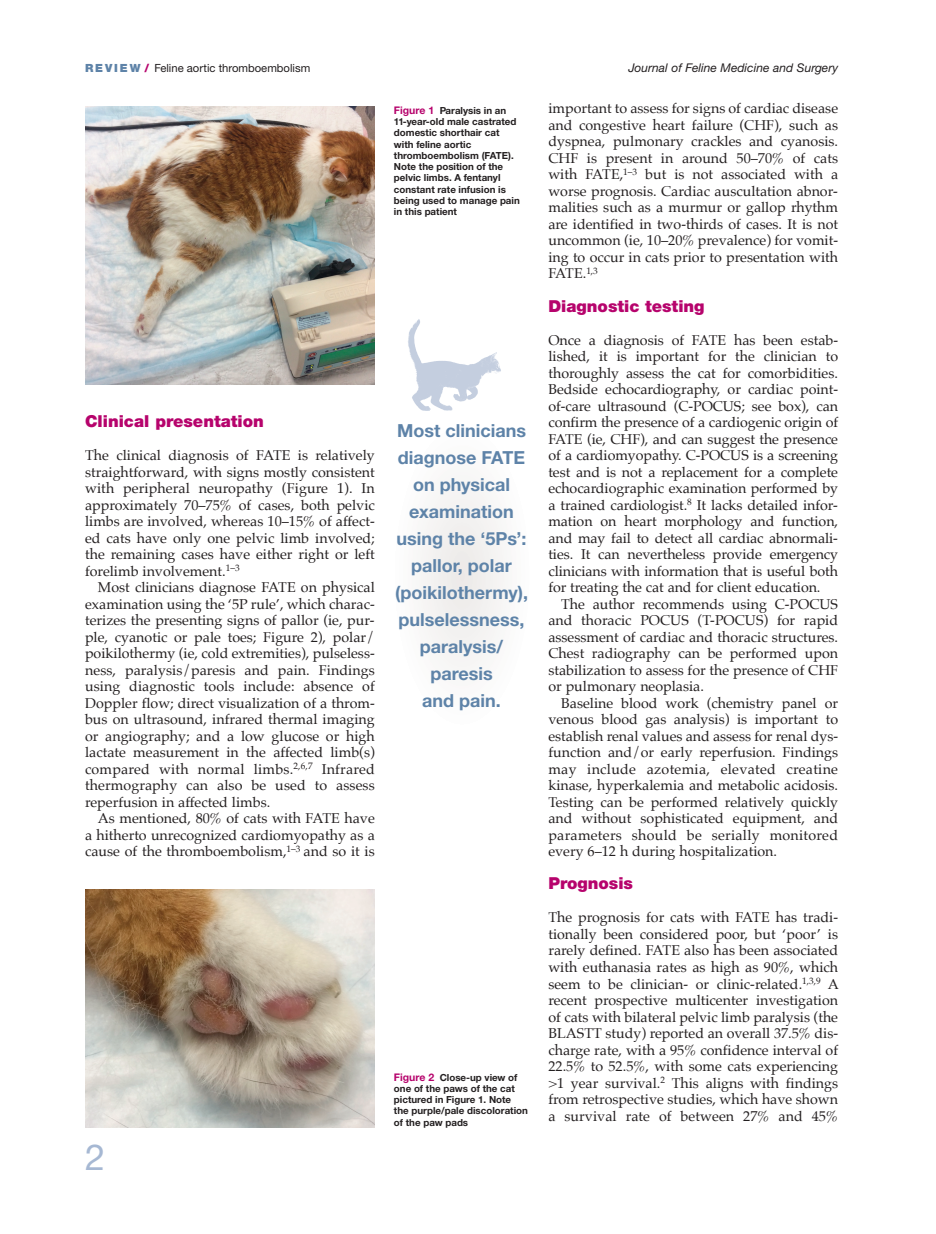
<style>
.page{position:relative;width:936px;height:1234px;background:#fff}
.page>*{position:absolute;margin:0;border:0;box-sizing:border-box;transform-origin:0 0}
.t1{font:36px "Helvetica Neue CE";color:#a6b8d3}
.t2{font:700 18px/27px "Helvetica Neue CE";color:#5e83a8;text-align:center}
.t3{font:900 16.5px "Helvetica Neue CE";color:#b6036c}
.t4{font:14.25px/16.5px "Palatino";color:#231f20;text-align:justify}
.t5{font:italic 12px "Helvetica Neue CE";color:#231f20}
.t6{font:11.25px "Helvetica Neue CE";color:#231f20}
.t7{font:700 9.75px/11.2px "Helvetica Neue CE";color:#231f20}
.s1{font-weight:900;color:#5e83a8}
.s2{font-weight:900;color:#b6036c}
.s3{font-size:10.5px;color:#b6036c}
</style>
<div class="page">
<div style="left:421px;top:484px;width:83px;height:183px;background:#f5f3f2"></div>
<img style="left:408px;top:319px;width:93px;height:92px">
<img style="left:85px;top:106px;width:290px;height:278px">
<img style="left:85px;top:889px;width:290px;height:238px">
<p class="t6" style="left:85px;top:64px;width:227px"><span class="s1">R E V I E W</span> <span class="s2">/</span> Feline aortic thromboembolism</p>
<p class="t7" style="left:394px;top:106px;width:127px"><span class="s3">Figure 1</span> Paralysis in an<br>11-year-old male castrated domestic shorthair cat with feline aortic thromboembolism (FATE).<br>Note the position of the pelvic limbs. A fentanyl constant rate infusion is being used to manage pain in this patient</p>
<p class="t3" style="left:85px;top:415px;width:180px">Clinical presentation</p>
<p class="t4" style="left:85px;top:448px;width:291px">The clinical diagnosis of FATE is relatively straightforward, with signs mostly consistent with peripheral neuropathy (Figure 1). in approx imately 70–75% of cases, both pelvic limbs are involved, whereas 10–15% of affect&shy;ed cats have only one pelvic limb involved; the remaining cases have either right or left forelimb involvement.<sup>1–3</sup></p>
<p class="t4" style="left:85px;top:580px;width:291px;text-indent:13px">Most clinicians diagnose FATE on physical examination using the ‘5P rule’, which charac&shy;terizes the presenting signs of pallor (ie, pur&shy;ple, cyanotic or pale toes; Figure 2), polar/ poikilothermy (ie, cold extremities), pulseless&shy;ness, paralysis/paresis and pain. Findings using diagnostic tools include: absence of doppler flow; direct visualization of a throm&shy;bus on ultrasound, infrared thermal imaging or angiography; and a low glucose or high lactate measurement in the affected limb(s) compared with normal limbs.<sup>2,6,7</sup> infrared thermography can also be used to assess reperfusion in affected limbs.</p>
<p class="t4" style="left:85px;top:811px;width:291px;text-indent:13px">As mentioned, 80% of cats with FATE have a hitherto unrecognized cardiomyopathy as a cause of the thrombo embolism,<sup>1–3</sup> and so it is</p>
<p class="t2" style="left:395px;top:419px;width:134px">Most clinicians diagnose FATE on physical examination using the ‘5Ps’: pallor, polar (poikilothermy), pulselessness, paralysis/ paresis<br>and pain.</p>
<h1 class="t1" style="left:85px;top:1143px;width:22px">2</h1>
<p class="t7" style="left:394px;top:1072px;width:135px"><span class="s3">Figure 2</span> Close-up view of one of the paws of the cat pictured in Figure 1. Note the purple/pale discoloration of the paw pads</p>
<p class="t5" style="left:628px;top:64px;width:211px">Journal of Feline Medicine and Surgery</p>
<p class="t4" style="left:548px;top:101px;width:291px">important to assess for signs of cardiac disease and congestive heart failure (CHF), such as dyspnea, pulmonary crackles and cyanosis.<br>CHF is present in around 50–70% of cats with FATE,<sup>1–3</sup> but is not associated with a worse prognosis. Cardiac auscultation abnor&shy;malities such as a murmur or gallop rhythm are identified in two-thirds of cases. it is not uncommon (ie, 10–20% prevalence) for vomit&shy;ing to occur in cats prior to presentation with FATE.<sup>1,3</sup></p>
<p class="t3" style="left:548px;top:299px;width:158px">Diagnostic testing</p>
<p class="t4" style="left:548px;top:332px;width:291px">once a diagnosis of FATE has been estab&shy;lished, it is important for the clinician to thoroughly assess the cat for comorbidities.<br>Bedside echocardiography, or cardiac point&shy;of-care ultrasound (C-PoCUS; see box), can confirm the presence of a cardiogenic origin of FATE (ie, CHF), and can suggest the presence of a cardiomyopathy. C-PoCUS is a screening test and is not a replacement for a complete echocardiographic examination performed by a trained cardiologist.<sup>8</sup> it lacks detailed infor&shy;mation on heart morphology and function, and may fail to detect all cardiac abnormali&shy;ties. it can nevertheless provide emergency clinicians with information that is useful both for treating the cat and for client education.</p>
<p class="t4" style="left:548px;top:596px;width:291px;text-indent:13px">The author recommends using C-PoCUS and thoracic PoCUS (T-PoCUS) for rapid assessment of cardiac and thoracic structures.<br>Chest radiography can be performed upon stabilization to assess for the presence of CHF or pulmonary neoplasia.</p>
<p class="t4" style="left:548px;top:695px;width:291px;text-indent:13px">Baseline blood work (chemistry panel or venous blood gas analysis) is important to establish renal values and assess for renal dys&shy;function and/or early reperfusion. Findings may include azotemia, elevated creatine kinase, hyperkalemia and metabolic acidosis.<br>Testing can be performed relatively quickly and without sophisticated equipment, and parameters should be serially monitored every 6–12 h during hospitalization.</p>
<p class="t3" style="left:548px;top:877px;width:86px">Prognosis</p>
<p class="t4" style="left:548px;top:910px;width:292px">The prognosis for cats with FATE has tradi&shy;tionally been considered poor, but ‘poor’ is rarely defined. FATE also has been associated with euthanasia rates as high as 90%, which seem to be clinician- or clinic-related.<sup>1,3,9</sup> A recent prospective multicenter investigation of cats with bilateral pelvic limb paralysis (the BLASTT study) reported an overall 37.5% dis&shy;charge rate, with a 95% confidence interval of 22.5% to 52.5%, with some cats experiencing &gt;1 year survival.<sup>2</sup> This aligns with findings from retrospective studies, which have shown a survival rate of between 27% and 45%</p>
</div>
